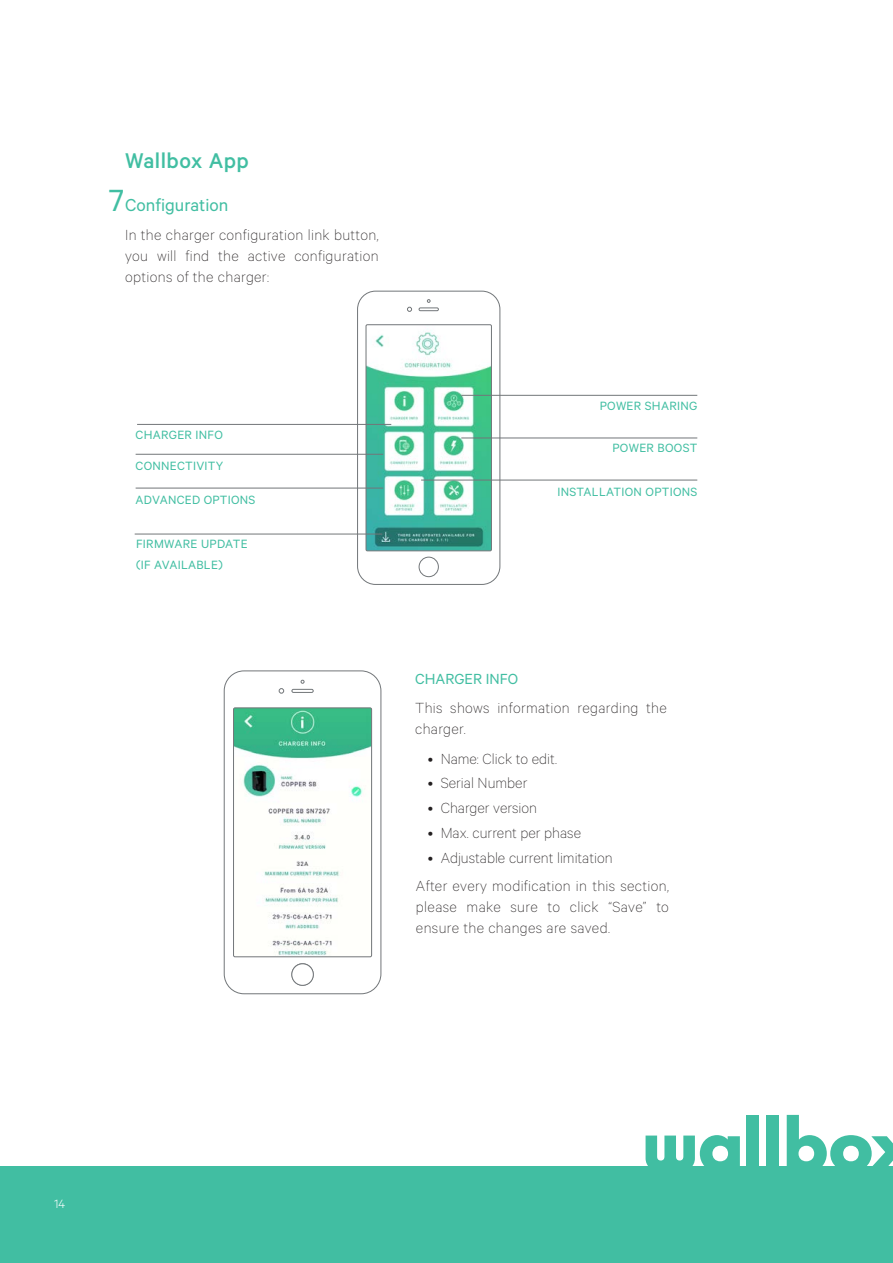
<style>
.page{position:relative;width:893px;height:1263px;background:#fff}
.page>*{position:absolute;margin:0;border:0;box-sizing:border-box;transform-origin:0 0}
.t1{font:34.5px "Calibre";color:#41bea2}
.titulos{font:500 24px "Calibre";letter-spacing:.02em;color:#41bea2}
.t2{font:19.5px "Calibre";color:#41bea2}
.indice{font:100 16.5px/21px "Calibre";letter-spacing:.02em;color:#231f20;text-align:justify}
.indice-2{font:100 16.5px "Calibre";color:#231f20}
.t3{font:16.5px "Calibre";color:#41bea2}
.indice-3{font:13.5px/21px "Calibre";letter-spacing:.02em;color:#41bea2}
.t4{font:300 13.5px "Calibre";color:#fff}
</style>
<div class="page">
<div style="left:0;top:1167px;width:893px;height:96px;background:#41bea2"></div>
<svg style="left:646px;top:1135px;width:94px;height:32px"></svg>
<div style="left:747px;top:1115px;width:12px;height:56px;background:#41bea2"></div>
<div style="left:767px;top:1115px;width:12px;height:56px;background:#41bea2"></div>
<svg style="left:787px;top:1115px;width:106px;height:52px"></svg>
<svg style="left:224px;top:670px;width:157px;height:324px"></svg>
<svg style="left:233px;top:680px;width:139px;height:305px"></svg>
<svg style="left:357px;top:291px;width:143px;height:294px"></svg>
<hr style="left:461px;top:395px;width:236px;height:1px;background:#727679">
<hr style="left:461px;top:438px;width:236px;height:1px;background:#727679">
<hr style="left:137px;top:424px;width:254px;height:1px;background:#727679">
<hr style="left:136px;top:488px;width:247px;height:1px;background:#727679">
<hr style="left:136px;top:454px;width:247px;height:1px;background:#727679">
<hr style="left:135px;top:534px;width:247px;height:1px;background:#727679">
<hr style="left:421px;top:480px;width:276px;height:1px;background:#727679">
<div style="left:292px;top:964px;width:21px;height:21px;background:#fff;border-radius:50%"></div>
<div style="left:292px;top:963px;width:21px;height:22px;border:1px solid #727679;border-radius:50%"></div>
<p class="titulos" style="left:125px;top:147px;width:125px">Wallbox App</p>
<p class="t1" style="left:109px;top:180px;width:17px">7</p>
<p class="t2" style="left:125px;top:193px;width:105px">Configuration</p>
<p class="indice" style="left:125px;top:224px;width:255px">In the charger configuration link button, you will find the active configuration options of the charger:</p>
<p class="indice-3" style="left:136px;top:424px;width:89px">CHARGER INFO</p>
<p class="indice-3" style="left:136px;top:455px;width:89px">CONNECTIVITY</p>
<p class="indice-3" style="left:136px;top:489px;width:121px">ADVANCED OPTIONS</p>
<p class="indice-3" style="left:136px;top:533px;width:113px">FIRMWARE UPDATE (IF AVAILABLE)</p>
<p class="indice-3" style="left:600px;top:395px;width:99px">POWER SHARING</p>
<p class="indice-3" style="left:612px;top:437px;width:86px">POWER BOOST</p>
<p class="indice-3" style="left:557px;top:481px;width:141px">INSTALLATION OPTIONS</p>
<p class="t3" style="left:415px;top:669px;width:105px">CHARGER INFO</p>
<p class="indice" style="left:415px;top:697px;width:253px">This shows information regarding the charger.</p>
<p class="indice-2" style="left:428px;top:749px;width:131px">• Name: Click to edit.</p>
<p class="indice-2" style="left:428px;top:774px;width:101px">• Serial Number</p>
<p class="indice-2" style="left:428px;top:798px;width:111px">• Charger version</p>
<p class="indice-2" style="left:428px;top:823px;width:155px">• Max. current per phase</p>
<p class="indice-2" style="left:428px;top:848px;width:186px">• Adjustable current limitation</p>
<p class="indice" style="left:416px;top:875px;width:254px">After every modification in this section, please make sure to click “Save” to ensure the changes are saved.</p>
<p class="t4" style="left:54px;top:1195px;width:13px">14</p>
</div>
